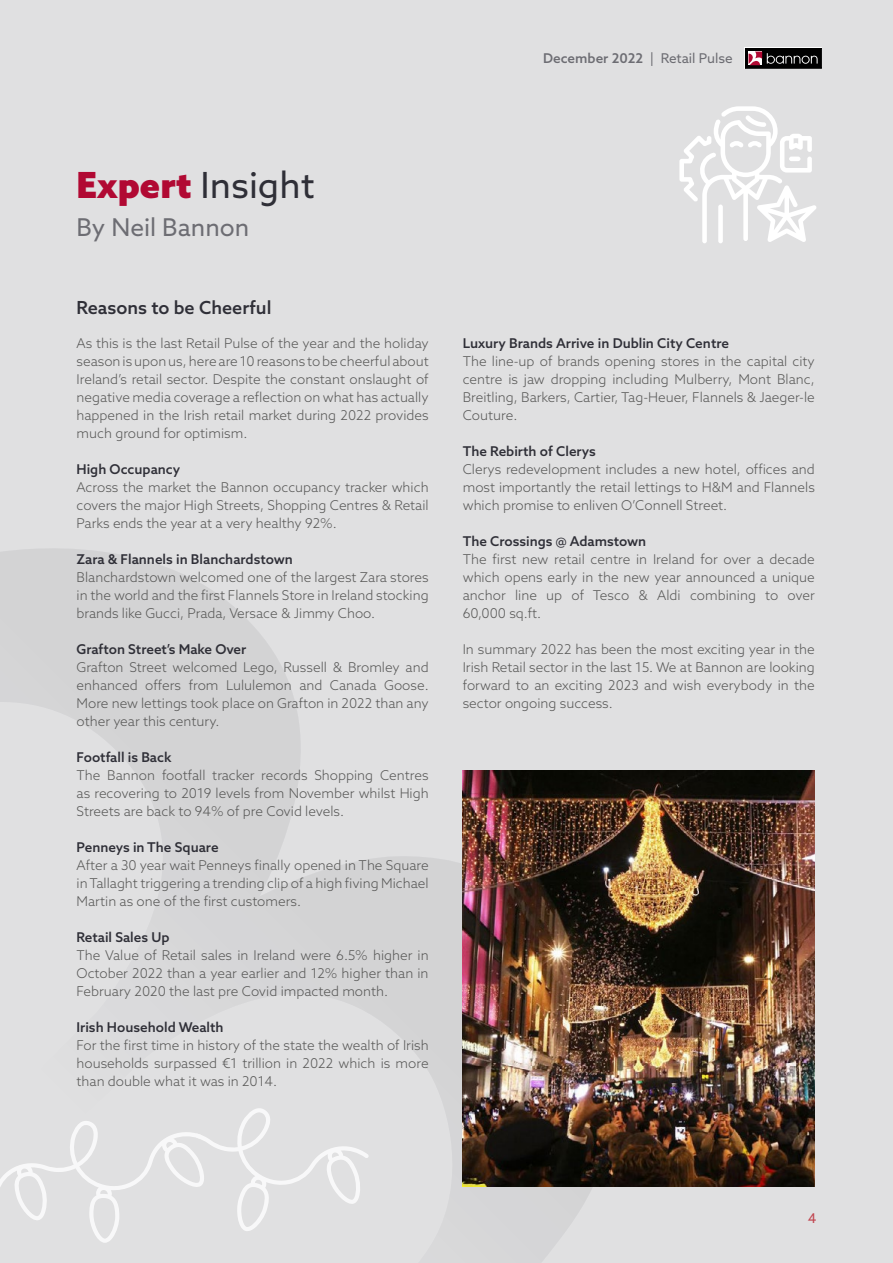
<style>
.page{position:relative;width:893px;height:1263px;background:#e0e0e1}
.page>*{position:absolute;margin:0;border:0;box-sizing:border-box;transform-origin:0 0}
.t1{font:36px "Azo Sans";color:#2f2f37}
.t2{font:24.6px "Azo Sans";color:#6d6d73}
.t3{font:500 18px "Azo Sans";color:#2f2f37}
.t4{font:300 13.5px/18px "Azo Sans";color:#575756;text-align:justify}
.t5{font:500 13.5px "Azo Sans";color:#2f2f37}
.t6{font:500 13.5px "Azo Sans";color:#6d6d73}
.t7{font:13.5px "Azo Sans";color:#c1454f}
.s1{font-weight:400}
.s2{font-weight:900;color:#b10933}
</style>
<div class="page">
<svg style="left:0;top:549px;width:634px;height:713px"></svg>
<div style="left:744px;top:48px;width:78px;height:21px;background:#f6f6f6"></div>
<svg style="left:745px;top:48px;width:77px;height:21px"></svg>
<div style="left:745px;top:49px;width:76px;height:19px;background:#000"></div>
<div style="left:745px;top:48px;width:76px;height:20px;border:1px solid #000"></div>
<svg style="left:748px;top:52px;width:70px;height:13px"></svg>
<svg style="left:679px;top:106px;width:138px;height:137px"></svg>
<img style="left:463px;top:770px;width:352px;height:416px">
<svg style="left:0;top:1108px;width:369px;height:135px"></svg>
<p class="t6" style="left:543px;top:49px;width:191px">December 2022 <span class="s1">| Retail Pulse</span></p>
<h1 class="t1" style="left:77px;top:161px;width:240px"><span class="s2">Expert</span> Insight</h1>
<h2 class="t2" style="left:77px;top:211px;width:174px">By Neil Bannon</h2>
<h3 class="t3" style="left:77px;top:296px;width:196px">Reasons to be Cheerful</h3>
<p class="t4" style="left:77px;top:334px;width:354px">As this is the last Retail Pulse of the year and the holiday season is upon us, here are 10 reasons to be cheerful about Ireland’s retail sector. Despite the constant onslaught of negative media coverage a reflection on what has actually happened in the Irish retail market during 2022 provides much ground for optimism.</p>
<p class="t5" style="left:77px;top:461px;width:105px">High Occupancy</p>
<p class="t4" style="left:77px;top:478px;width:354px">Across the market the Bannon occupancy tracker which covers the major High Streets, Shopping Centres &amp; Retail Parks ends the year at a very healthy 92%.</p>
<p class="t5" style="left:77px;top:551px;width:218px">Zara &amp; Flannels in Blanchardstown</p>
<p class="t4" style="left:77px;top:568px;width:354px">Blanchardstown welcomed one of the largest Zara stores in the world and the first Flannels Store in Ireland stocking brands like Gucci, Prada, Versace &amp; Jimmy Choo.</p>
<p class="t5" style="left:77px;top:641px;width:171px">Grafton Street’s Make Over</p>
<p class="t4" style="left:77px;top:658px;width:354px">Grafton Street welcomed Lego, Russell &amp; Bromley and enhanced offers from Lululemon and Canada Goose.<br>More new lettings took place on Grafton in 2022 than any other year this century.</p>
<p class="t5" style="left:77px;top:749px;width:96px">Footfall is Back</p>
<p class="t4" style="left:77px;top:766px;width:354px">The Bannon footfall tracker records Shopping Centres as recovering to 2019 levels from November whilst High Streets are back to 94% of pre Covid levels.</p>
<p class="t5" style="left:77px;top:839px;width:144px">Penneys in The Square</p>
<p class="t4" style="left:77px;top:856px;width:354px">After a 30 year wait Penneys finally opened in The Square in Tallaght triggering a trending clip of a high fiving Michael Martin as one of the first customers.</p>
<p class="t5" style="left:77px;top:929px;width:94px">Retail Sales Up</p>
<p class="t4" style="left:77px;top:946px;width:354px">The Value of Retail sales in Ireland were 6.5% higher in October 2022 than a year earlier and 12% higher than in February 2020 the last pre Covid impacted month.</p>
<p class="t5" style="left:77px;top:1019px;width:149px">Irish Household Wealth</p>
<p class="t4" style="left:77px;top:1036px;width:354px">For the first time in history of the state the wealth of Irish households surpassed €1 trillion in 2022 which is more than double what it was in 2014.</p>
<p class="t5" style="left:463px;top:334px;width:268px">Luxury Brands Arrive in Dublin City Centre</p>
<p class="t4" style="left:463px;top:352px;width:354px">The line-up of brands opening stores in the capital city centre is jaw dropping including Mulberry, Mont Blanc, Breitling, Barkers, Cartier, Tag-Heuer, Flannels &amp; Jaeger-le Couture.</p>
<p class="t5" style="left:463px;top:442px;width:135px">The Rebirth of Clerys</p>
<p class="t4" style="left:463px;top:460px;width:354px">Clerys redevelopment includes a new hotel, offices and most importantly the retail lettings to H&amp;M and Flannels which promise to enliven O’Connell Street.</p>
<p class="t5" style="left:463px;top:532px;width:185px">The Crossings @ Adamstown</p>
<p class="t4" style="left:463px;top:550px;width:354px">The first new retail centre in Ireland for over a decade which opens early in the new year announced a unique anchor line up of Tesco &amp; Aldi combining to over 60,000 sq.ft.</p>
<p class="t4" style="left:463px;top:640px;width:354px">In summary 2022 has been the most exciting year in the Irish Retail sector in the last 15. We at Bannon are looking forward to an exciting 2023 and wish everybody in the sector ongoing success.</p>
<p class="t7" style="left:808px;top:1209px;width:10px">4</p>
</div>
